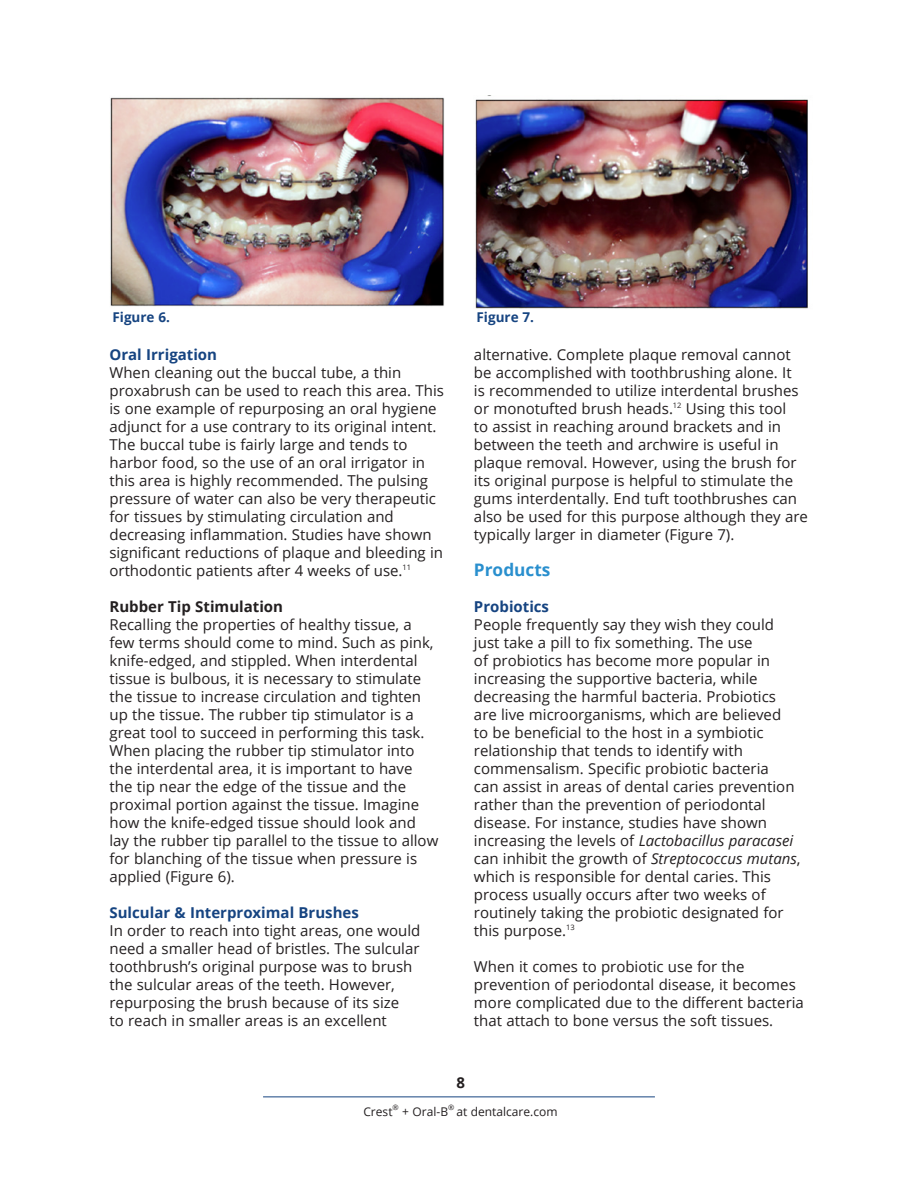
<style>
.page{position:relative;width:918px;height:1188px;background:#fff}
.page>*{position:absolute;margin:0;border:0;box-sizing:border-box;transform-origin:0 0}
.Main_Body{font:700 17.25px "Open Sans";color:#298fce}
.Main_Body-2{font:15px/18px "Open Sans";color:#231f20}
.Main_Body-3{font:700 15px "Open Sans";color:#164481}
.Main_Body-4{font:700 15px "Open Sans";color:#231f20}
.Figure{font:700 13.5px "Open Sans";color:#164481}
.t1{font:12px "Open Sans";color:#231f20}
.t2{font:7.5px "Open Sans";color:#231f20}
.s1{font-style:italic}
</style>
<div class="page">
<hr style="left:263px;top:1096px;width:392px;height:1px;background:#164481">
<img style="left:110px;top:97px;width:334px;height:210px">
<img style="left:475px;top:95px;width:333px;height:214px">
<p class="Figure" style="left:112px;top:307px;width:59px">Figure 6.</p>
<p class="Figure" style="left:477px;top:307px;width:59px">Figure 7.</p>
<p class="Main_Body-3" style="left:109px;top:344px;width:109px">Oral Irrigation</p>
<p class="Main_Body-2" style="left:109px;top:363px;width:336px">When cleaning out the buccal tube, a thin proxabrush can be used to reach this area. This is one example of repurposing an oral hygiene adjunct for a use contrary to its original intent.<br>The buccal tube is fairly large and tends to harbor food, so the use of an oral irrigator in this area is highly recommended. The pulsing pressure of water can also be very therapeutic for tissues by stimulating circulation and decreasing inflammation. Studies have shown significant reductions of plaque and bleeding in orthodontic patients after 4 weeks of use.<sup>11</sup></p>
<p class="Main_Body-4" style="left:109px;top:596px;width:175px">Rubber Tip Stimulation</p>
<p class="Main_Body-2" style="left:109px;top:615px;width:330px">Recalling the properties of healthy tissue, a few terms should come to mind. Such as pink, knife-edged, and stippled. When interdental tissue is bulbous, it is necessary to stimulate the tissue to increase circulation and tighten up the tissue. The rubber tip stimulator is a great tool to succeed in performing this task.<br>When placing the rubber tip stimulator into the interdental area, it is important to have the tip near the edge of the tissue and the proximal portion against the tissue. Imagine how the knife-edged tissue should look and lay the rubber tip parallel to the tissue to allow for blanching of the tissue when pressure is applied (Figure 6).</p>
<p class="Main_Body-3" style="left:109px;top:902px;width:251px">Sulcular &amp; Interproximal Brushes</p>
<p class="Main_Body-2" style="left:109px;top:921px;width:313px">In order to reach into tight areas, one would need a smaller head of bristles. The sulcular toothbrush’s original purpose was to brush the sulcular areas of the teeth. However, repurposing the brush because of its size<br>to reach in smaller areas is an excellent</p>
<p class="Main_Body-2" style="left:474px;top:345px;width:335px">alternative. Complete plaque removal cannot be accomplished with toothbrushing alone. It<br>is recommended to utilize interdental brushes or monotufted brush heads.<sup>12</sup> Using this tool<br>to assist in reaching around brackets and in between the teeth and archwire is useful in plaque removal. However, using the brush for its original purpose is helpful to stimulate the gums interdentally. End tuft toothbrushes can also be used for this purpose although they are typically larger in diameter (Figure 7).</p>
<p class="Main_Body" style="left:474px;top:558px;width:78px">Products</p>
<p class="Main_Body-3" style="left:474px;top:596px;width:77px">Probiotics</p>
<p class="Main_Body-2" style="left:474px;top:615px;width:328px">People frequently say they wish they could just take a pill to fix something. The use<br>of probiotics has become more popular in increasing the supportive bacteria, while decreasing the harmful bacteria. Probiotics are live microorganisms, which are believed<br>to be beneficial to the host in a symbiotic relationship that tends to identify with commensalism. Specific probiotic bacteria<br>can assist in areas of dental caries prevention rather than the prevention of periodontal disease. For instance, studies have shown increasing the levels of <span class="s1">Lactobacillus paracasei </span>can inhibit the growth of <span class="s1">Streptococcus mutans</span>, which is responsible for dental caries. This process usually occurs after two weeks of routinely taking the probiotic designated for this purpose.<sup>13</sup></p>
<p class="Main_Body-2" style="left:474px;top:957px;width:331px">When it comes to probiotic use for the prevention of periodontal disease, it becomes more complicated due to the different bacteria that attach to bone versus the soft tissues.</p>
<p class="Main_Body-4" style="left:456px;top:1072px;width:10px">8</p>
<p class="t1" style="left:363px;top:1103px;width:31px">Crest</p>
<p class="t2" style="left:393px;top:1102px;width:8px">®</p>
<p class="t1" style="left:402px;top:1103px;width:47px">+ Oral-B</p>
<p class="t2" style="left:448px;top:1102px;width:8px">®</p>
<p class="t1" style="left:457px;top:1103px;width:103px">at dentalcare.com</p>
</div>
